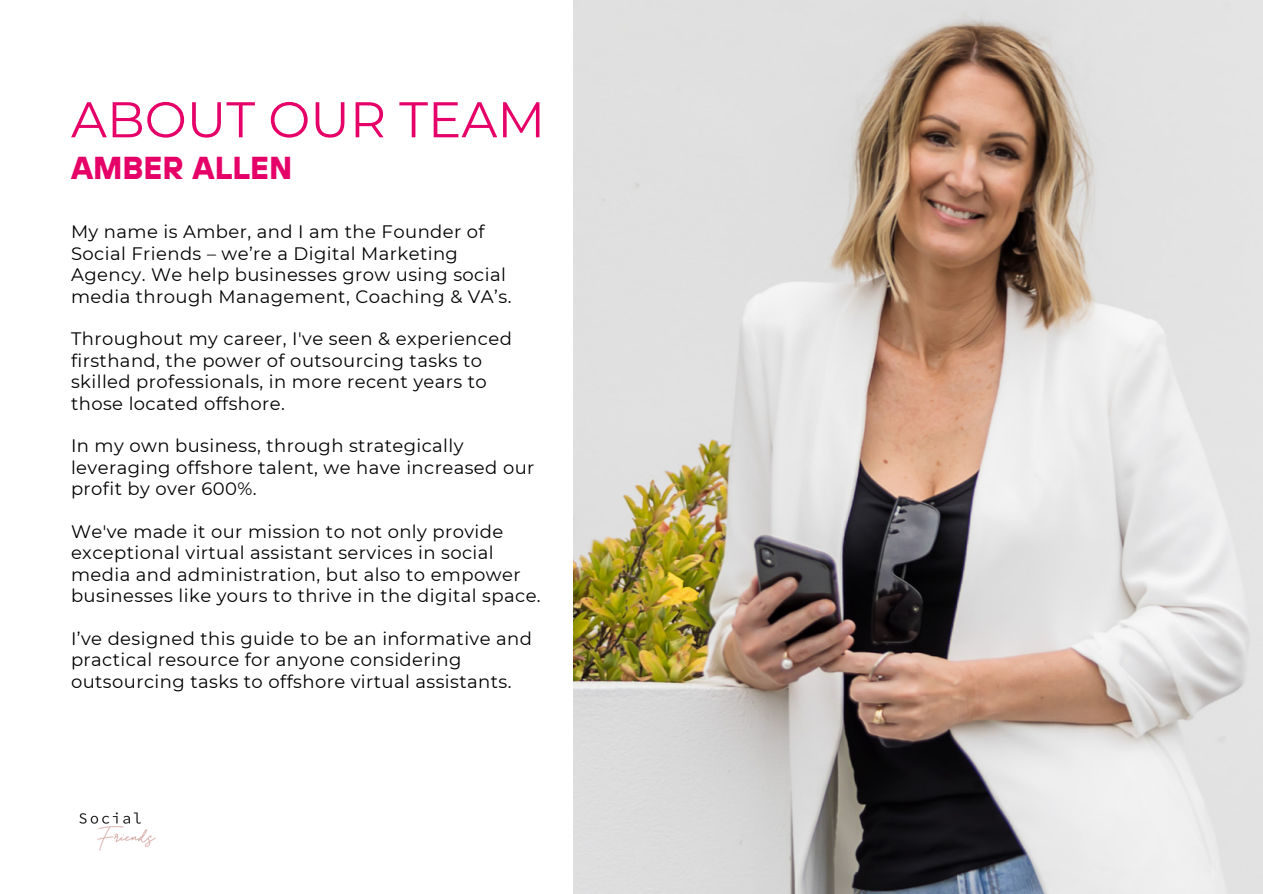
<style>
.page{position:relative;width:1263px;height:894px;background:#fff}
.page>*{position:absolute;margin:0;border:0;box-sizing:border-box;transform-origin:0 0}
.t1{font:50.1px "Montserrat";color:#e50167}
.t2{font:700 31.5px "TT Hoves";color:#e50167}
.t3{font:18px/21.3px "Montserrat";letter-spacing:.025em;color:#000}
</style>
<div class="page">
<img style="left:574px;top:0;width:689px;height:893px">
<img style="left:79px;top:812px;width:77px;height:39px">
<p class="t1" style="left:71px;top:89px;width:476px">ABOUT OUR TEAM</p>
<p class="t2" style="left:71px;top:148px;width:223px">AMBER ALLEN</p>
<p class="t3" style="left:71px;top:221px;width:442px">My name is Amber, and I am the Founder of Social Friends – we’re a Digital Marketing Agency. We help businesses grow using social media through Management, Coaching &amp; VA’s.</p>
<p class="t3" style="left:71px;top:328px;width:442px">Throughout my career, I've seen &amp; experienced firsthand, the power of outsourcing tasks to skilled professionals, in more recent years to those located offshore.</p>
<p class="t3" style="left:71px;top:435px;width:465px">In my own business, through strategically leveraging offshore talent, we have increased our profit by over 600%.</p>
<p class="t3" style="left:71px;top:520px;width:471px">We've made it our mission to not only provide exceptional virtual assistant services in social media and administration, but also to empower businesses like yours to thrive in the digital space.</p>
<p class="t3" style="left:71px;top:627px;width:462px">I’ve designed this guide to be an informative and practical resource for anyone considering outsourcing tasks to offshore virtual assistants.</p>
</div>
